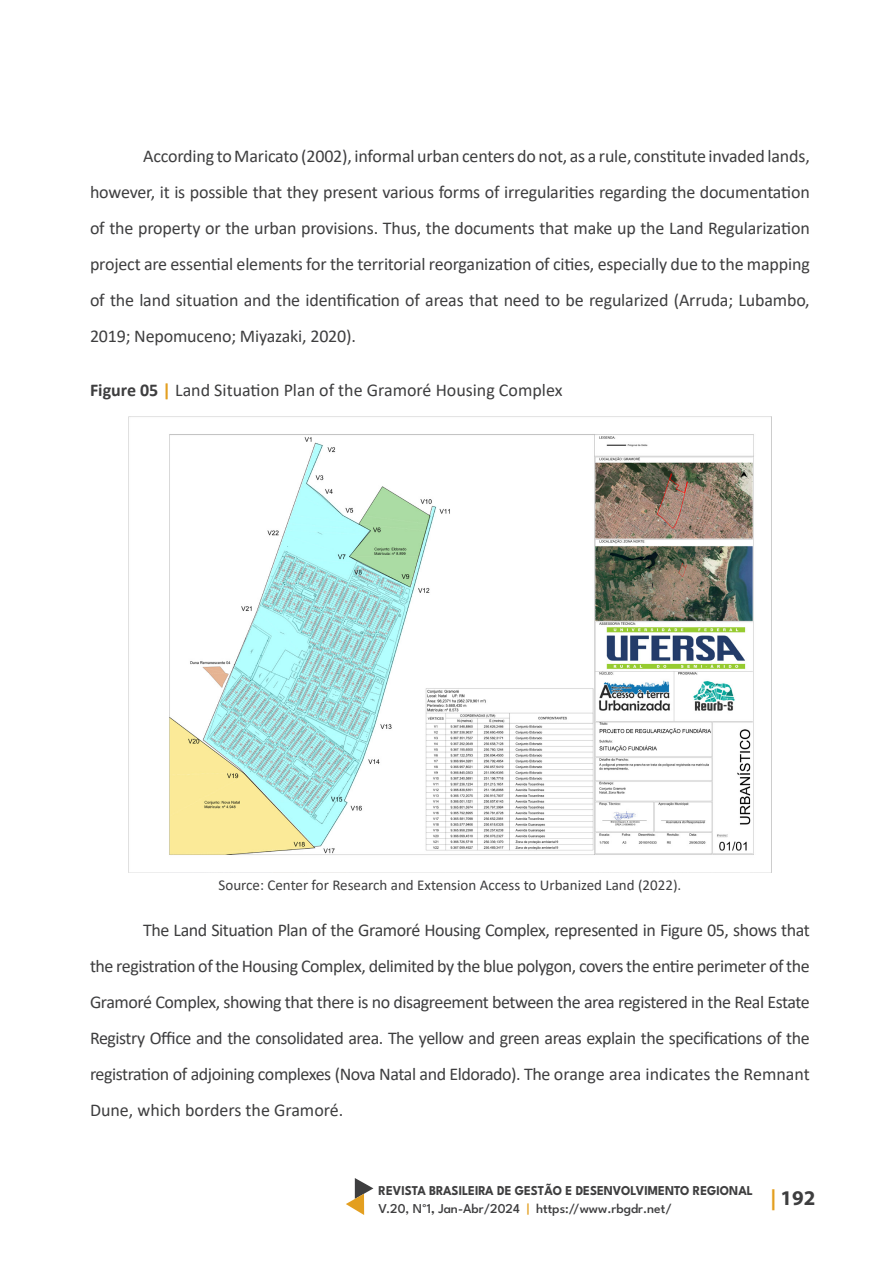
<style>
.page{position:relative;width:891px;height:1262px;background:#fff}
.page>*{position:absolute;margin:0;border:0;box-sizing:border-box;transform-origin:0 0}
.t1{font:700 21px "Myriad Pro";color:#3e3e3f}
.Texto_Artigo{font:18px/36px "Calibri";letter-spacing:-.01em;color:#3e3e3f;text-align:justify}
.Tabelas_e_Figuras{font:18px "Calibri";color:#3e3e3f}
.t2{font:15px "Calibri";color:#3e3e3f}
.t3{font:700 13.5px/18px "League Spartan";color:#3e3e3f;scale:.94 1}
.s1{font-weight:700}
.s2{font-weight:700;color:#e39f20}
.s3{font-weight:500}
.s4{font-family:"Calibri";font-weight:400}
.s5{font-weight:600}
.s6{font-weight:500;color:#e39f20}
.s7{color:#e39f20}
</style>
<div class="page">
<svg style="left:346px;top:1178px;width:27px;height:37px"></svg>
<img style="left:128px;top:416px;width:644px;height:456px">
<p class="Texto_Artigo" style="left:90px;top:138px;width:721px;text-indent:53px">According to Maricato (2002), informal urban centers do not, as a rule, constitute invaded lands, however, it is possible that they present various forms of irregularities regarding the documentation of the property or the urban provisions. Thus, the documents that make up the Land Regularization project are essential elements for the territorial reorganization of cities, especially due to the mapping of the land situation and the identification of areas that need to be regularized (Arruda; Lubambo, 2019; Nepomuceno; Miyazaki, 2020).</p>
<p class="Tabelas_e_Figuras" style="left:90px;top:378px;width:474px"><span class="s1">Figure 05</span> <span class="s2">|</span> Land Situation Plan of the Gramoré Housing Complex</p>
<p class="t2" style="left:219px;top:874px;width:464px">Source: Center for Research and Extension Access to Urbanized Land (2022).</p>
<p class="Texto_Artigo" style="left:90px;top:912px;width:721px;text-indent:53px">The Land Situation Plan of the Gramoré Housing Complex, represented in Figure 05, shows that the registration of the Housing Complex, delimited by the blue polygon, covers the entire perimeter of the Gramoré Complex, showing that there is no disagreement between the area registered in the Real Estate Registry Office and the consolidated area. The yellow and green areas explain the specifications of the registration of adjoining complexes (Nova Natal and Eldorado). The orange area indicates the Remnant Dune, which borders the Gramoré.</p>
<p class="t3" style="left:379px;top:1180px;width:400px">REVISTA BRASILEIRA DE GESTÃO E DESENVOLVIMENTO REGIONAL<br><span class="s3">V.20, N</span><span class="s4">°</span><span class="s3">1</span><span class="s5">,</span> <span class="s3">Jan-Abr/2024</span> <span class="s6">|</span> <span class="s3">https://www.rbgdr.net/</span></p>
<p class="t1" style="left:770px;top:1184px;width:47px"><span class="s7">|</span> 192</p>
</div>
